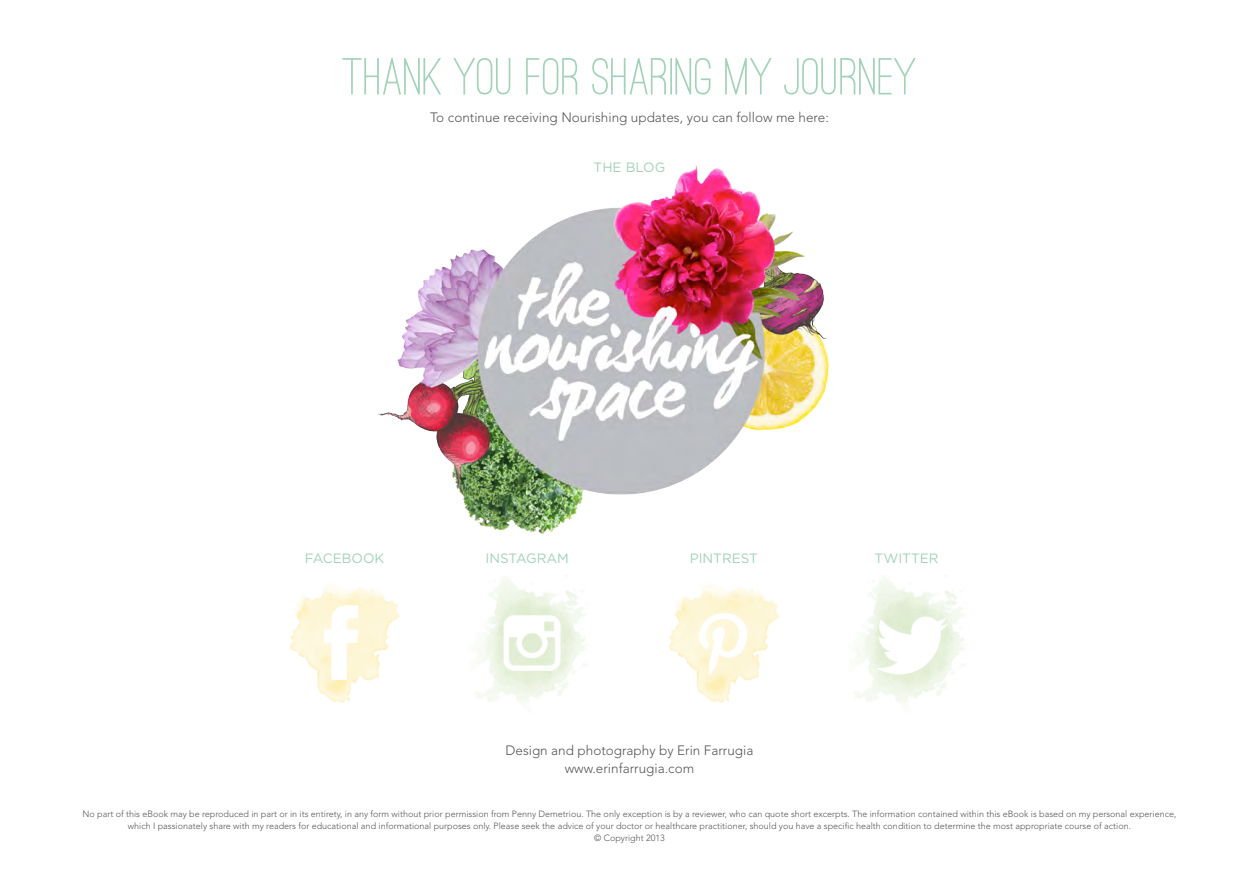
<style>
.page{position:relative;width:1259px;height:893px;background:#fff}
.page>*{position:absolute;margin:0;border:0;box-sizing:border-box;transform-origin:0 0}
.t1{font:500 54px "Ostrich Sans";color:#a2d2b9}
.t2{font:300 13.5px/18px "Avenir";color:#57585a;text-align:center}
.t3{font:13.5px "Gotham";color:#a2d2b9}
.t4{font:300 9px/12px "Avenir";color:#57585a;text-align:center}
</style>
<div class="page">
<img style="left:290px;top:585px;width:110px;height:118px">
<img style="left:475px;top:602px;width:112px;height:101px">
<img style="left:669px;top:602px;width:111px;height:101px">
<img style="left:854px;top:575px;width:112px;height:128px">
<img style="left:341px;top:165px;width:543px;height:437px">
<h1 class="t1" style="left:342px;top:54px;width:576px">THANK YOU FOR SHARING MY JOURNEY</h1>
<h2 class="t2" style="left:430px;top:108px;width:400px">To continue receiving Nourishing updates, you can follow me here:</h2>
<h2 class="t3" style="left:593px;top:160px;width:73px">THE BLOG</h2>
<h2 class="t3" style="left:305px;top:551px;width:81px">FACEBOOK</h2>
<h2 class="t3" style="left:485px;top:551px;width:85px">INSTAGRAM</h2>
<h2 class="t3" style="left:689px;top:551px;width:70px">PINTREST</h2>
<h2 class="t3" style="left:874px;top:551px;width:65px">TWITTER</h2>
<h2 class="t2" style="left:505px;top:741px;width:249px">Design and photography by Erin Farrugia www.erinfarrugia.com</h2>
<p class="t4" style="left:82px;top:808px;width:1095px">No part of this eBook may be reproduced in part or in its entirety, in any form without prior permission from Penny Demetriou. The only exception is by a reviewer, who can quote short excerpts. The information contained within this eBook is based on my personal experience, which I passionately share with my readers for educational and informational purposes only. Please seek the advice of your doctor or healthcare practitioner, should you have a specific health condition to determine the most appropriate course of action.<br>© Copyright 2013</p>
</div>
